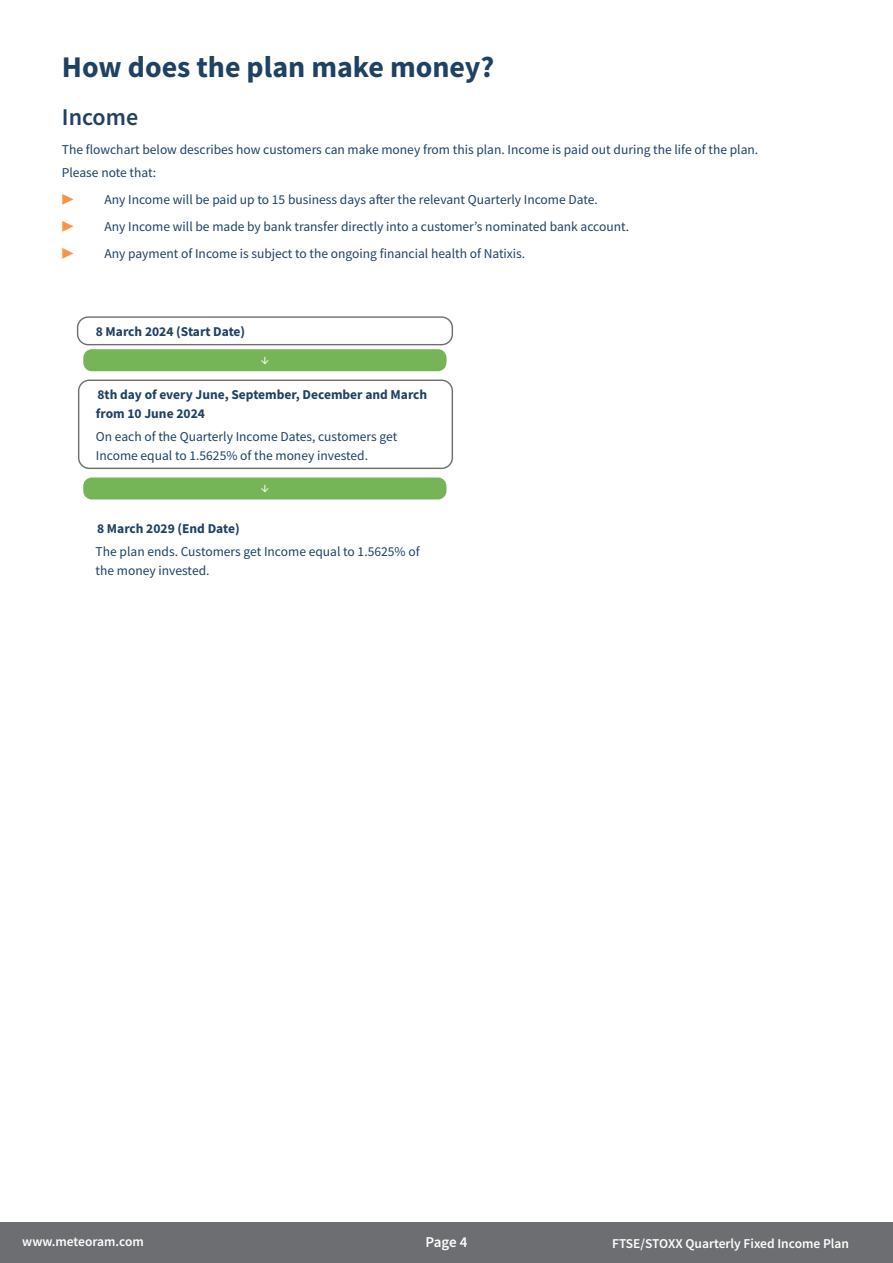
<style>
.page{position:relative;width:893px;height:1263px;background:#fff}
.page>*{position:absolute;margin:0;border:0;box-sizing:border-box;transform-origin:0 0}
.t1{font:700 30px "Source Sans Pro";color:#1e4164}
.t2{font:600 24px "Source Sans Pro";color:#1e4164}
.t3{font:600 15px "Source Sans Pro";color:#fff}
.t4{font:13.5px/18.8px "Source Sans Pro";color:#1e4164}
.t5{font:700 13.5px/18.8px "Source Sans Pro";color:#1e4164}
.t6{font:600 13.5px "Source Sans Pro";color:#fff}
.t7{font:13.5px "Source Sans Pro";color:#fb943e}
.t8{font:13.5px "Source Sans Pro";color:#fff}
</style>
<div class="page">
<div style="left:0;top:1223px;width:893px;height:40px;background:#6d6e71"></div>
<div style="left:83px;top:349px;width:363px;height:22px;background:#75b558;border-radius:9px"></div>
<div style="left:77px;top:316px;width:376px;height:29px;border:1px solid #6d6e71;border-radius:11px"></div>
<div style="left:78px;top:380px;width:375px;height:89px;border:1px solid #6d6e71;border-radius:11px"></div>
<div style="left:83px;top:477px;width:363px;height:22px;background:#75b558;border-radius:9px"></div>
<h1 class="t1" style="left:62px;top:46px;width:434px">How does the plan make money?</h1>
<h2 class="t2" style="left:62px;top:101px;width:78px">Income</h2>
<p class="t4" style="left:62px;top:138px;width:698px;line-height:23px">The flowchart below describes how customers can make money from this plan. Income is paid out during the life of the plan.<br>Please note that:</p>
<p class="t7" style="left:62px;top:191px;width:14px">▶</p>
<p class="t4" style="left:104px;top:190px;width:495px">Any Income will be paid up to 15 business days after the relevant Quarterly Income Date.</p>
<p class="t7" style="left:62px;top:218px;width:14px">▶</p>
<p class="t4" style="left:104px;top:217px;width:526px">Any Income will be made by bank transfer directly into a customer’s nominated bank account.</p>
<p class="t7" style="left:62px;top:245px;width:14px">▶</p>
<p class="t4" style="left:104px;top:244px;width:422px">Any payment of Income is subject to the ongoing financial health of Natixis.</p>
<p class="t5" style="left:96px;top:322px;width:151px">8 March 2024 (Start Date)</p>
<p class="t8" style="left:261px;top:350px;width:10px">↓</p>
<p class="t5" style="left:96px;top:385px;width:333px">8th day of every June, September, December and March from 10 June 2024</p>
<p class="t4" style="left:96px;top:427px;width:303px">On each of the Quarterly Income Dates, customers get<br>Income equal to 1.5625% of the money invested.</p>
<p class="t8" style="left:261px;top:479px;width:10px">↓</p>
<p class="t5" style="left:97px;top:519px;width:144px">8 March 2029 (End Date)</p>
<p class="t4" style="left:96px;top:542px;width:325px">The plan ends. Customers get Income equal to 1.5625% of the money invested.</p>
<p class="t6" style="left:22px;top:1232px;width:123px">www.meteoram.com</p>
<p class="t3" style="left:426px;top:1232px;width:43px">Page 4</p>
<p class="t6" style="left:612px;top:1235px;width:238px">FTSE/STOXX Quarterly Fixed Income Plan</p>
</div>
